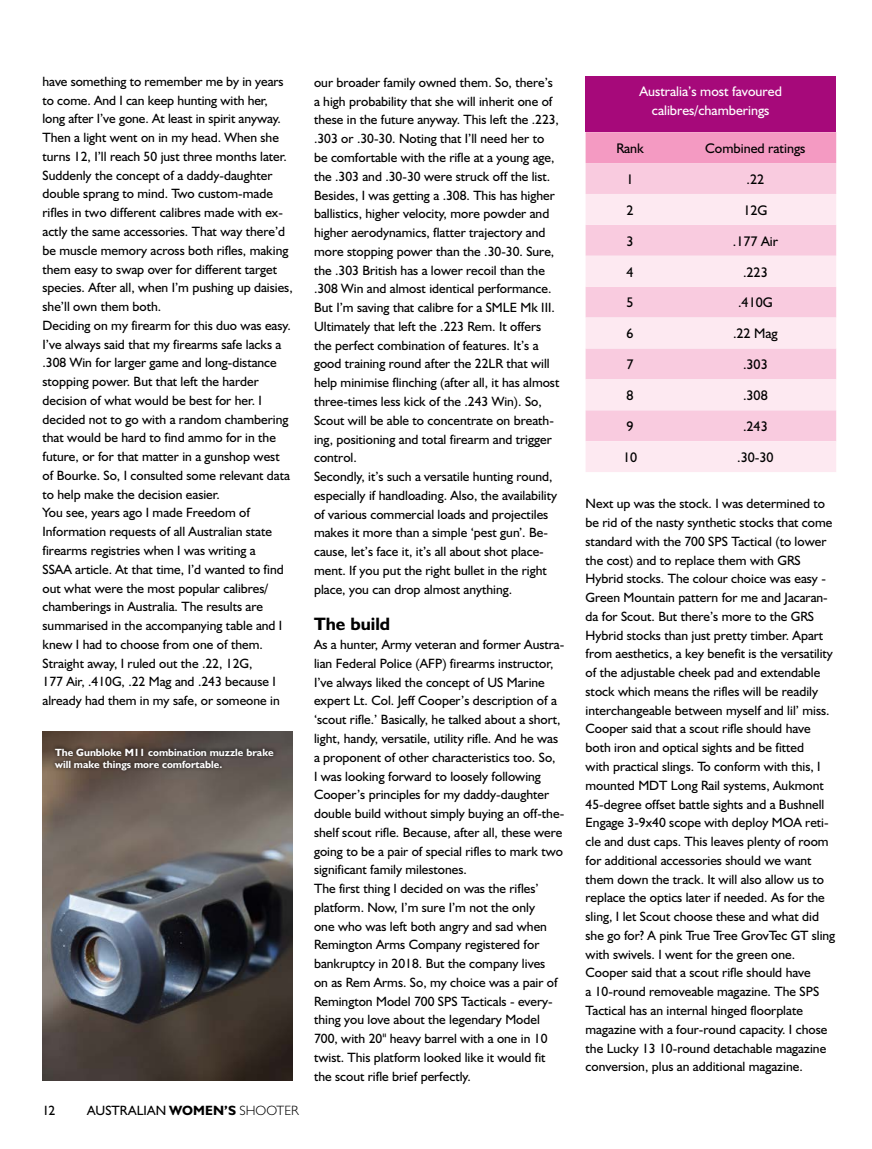
<style>
.page{position:relative;width:872px;height:1149px;background:#fff}
.page>*{position:absolute;margin:0;border:0;box-sizing:border-box;transform-origin:0 0}
.t1{font:700 18px "Humanist 521 BT";color:#000}
.t2{font:13.95px "Humanist 521 BT";color:#000}
.t3{font:13.95px/19.5px "Humanist 521 BT";color:#fff;text-align:center}
.t4{font:13.5px/18.8px "Humanist 521 BT";color:#000}
.t5{font:700 10.5px/12px "Humanist 521 BT";color:#fff}
.s1{font-weight:700}
.s2{font-weight:300}
</style>
<div class="page">
<img style="left:43px;top:731px;width:250px;height:349px">
<div style="left:51px;top:744px;width:226px;height:29px;background:#000;opacity:.75"></div>
<div style="left:585px;top:77px;width:251px;height:55px;background:#a6097a"></div>
<div style="left:585px;top:132px;width:251px;height:31px;background:#f49ac2"></div>
<div style="left:585px;top:163px;width:251px;height:31px;background:#f9cbdf"></div>
<svg style="left:585px;top:194px;width:251px;height:278px;background:#fbdce9"></svg>
<p class="t4" style="left:43px;top:72px;width:252px">have something to remember me by in years to come. And I can keep hunting with her, long after I’ve gone. At least in spirit anyway.<br>Then a light went on in my head. When she turns 12, I’ll reach 50 just three months later.<br>Suddenly the concept of a daddy-daughter double sprang to mind. Two custom-made rifles in two different calibres made with ex&shy;actly the same accessories. That way there’d be muscle memory across both rifles, making them easy to swap over for different target species. After all, when I’m pushing up daisies, she’ll own them both.<br>Deciding on my firearm for this duo was easy.<br>I’ve always said that my firearms safe lacks a .308 Win for larger game and long-distance stopping power. But that left the harder decision of what would be best for her. I decided not to go with a random chambering that would be hard to find ammo for in the future, or for that matter in a gunshop west of Bourke. So, I consulted some relevant data to help make the decision easier.<br>You see, years ago I made Freedom of Information requests of all Australian state firearms registries when I was writing a<br>SSAA article. At that time, I’d wanted to find out what were the most popular calibres/ chamberings in Australia. The results are summarised in the accompanying table and I knew I had to choose from one of them.<br>Straight away, I ruled out the .22, 12G,<br>177 Air, .410G, .22 Mag and .243 because I already had them in my safe, or someone in</p>
<p class="t4" style="left:314px;top:73px;width:247px">our broader family owned them. So, there’s a high probability that she will inherit one of these in the future anyway. This left the .223, .303 or .30-30. Noting that I’ll need her to be comfortable with the rifle at a young age, the .303 and .30-30 were struck off the list.<br>Besides, I was getting a .308. This has higher ballistics, higher velocity, more powder and higher aerodynamics, flatter trajectory and more stopping power than the .30-30. Sure, the .303 British has a lower recoil than the .308 Win and almost identical performance.<br>But I’m saving that calibre for a SMLE Mk III.<br>Ultimately that left the .223 Rem. It offers the perfect combination of features. It’s a good training round after the 22LR that will help minimise flinching (after all, it has almost three-times less kick of the .243 Win). So, Scout will be able to concentrate on breath&shy;ing, positioning and total firearm and trigger control.<br>Secondly, it’s such a versatile hunting round, especially if handloading. Also, the availability of various commercial loads and projectiles makes it more than a simple ‘pest gun’. Be&shy;cause, let’s face it, it’s all about shot place&shy;ment. If you put the right bullet in the right place, you can drop almost anything.</p>
<h1 class="t1" style="left:314px;top:613px;width:78px">The build</h1>
<p class="t4" style="left:314px;top:634px;width:252px">As a hunter, Army veteran and former Austra&shy;lian Federal Police (AFP) firearms instructor, I’ve always liked the concept of US Marine expert Lt. Col. Jeff Cooper’s description of a ‘scout rifle.’ Basically, he talked about a short, light, handy, versatile, utility rifle. And he was a proponent of other characteristics too. So,<br>I was looking forward to loosely following Cooper’s principles for my daddy-daughter double build without simply buying an off-the&shy;shelf scout rifle. Because, after all, these were going to be a pair of special rifles to mark two significant family milestones.<br>The first thing I decided on was the rifles’ platform. Now, I’m sure I’m not the only<br>one who was left both angry and sad when Remington Arms Company registered for bankruptcy in 2018. But the company lives<br>on as Rem Arms. So, my choice was a pair of Remington Model 700 SPS Tacticals - every&shy;thing you love about the legendary Model 700, with 20" heavy barrel with a one in 10 twist. This platform looked like it would fit the scout rifle brief perfectly.</p>
<p class="t5" style="left:55px;top:745px;width:220px">The Gunbloke M11 combination muzzle brake will make things more comfortable.</p>
<p class="t4" style="left:43px;top:1100px;width:14px">12</p>
<p class="t4" style="left:87px;top:1100px;width:213px">AUSTRALIAN <span class="s1">WOMEN’S</span> <span class="s2">SHOOTER</span></p>
<p class="t3" style="left:639px;top:81px;width:144px">Australia’s most favoured calibres/chamberings</p>
<p class="t2" style="left:616px;top:139px;width:29px">Rank</p>
<p class="t2" style="left:705px;top:139px;width:102px">Combined ratings</p>
<p class="t2" style="left:626px;top:170px;width:9px">1</p>
<p class="t2" style="left:746px;top:170px;width:19px">.22</p>
<p class="t2" style="left:626px;top:201px;width:9px">2</p>
<p class="t2" style="left:743px;top:201px;width:26px">12G</p>
<p class="t2" style="left:626px;top:232px;width:9px">3</p>
<p class="t2" style="left:733px;top:232px;width:47px">.177 Air</p>
<p class="t2" style="left:626px;top:263px;width:9px">4</p>
<p class="t2" style="left:743px;top:263px;width:26px">.223</p>
<p class="t2" style="left:626px;top:294px;width:9px">5</p>
<p class="t2" style="left:738px;top:294px;width:36px">.410G</p>
<p class="t2" style="left:626px;top:325px;width:9px">6</p>
<p class="t2" style="left:733px;top:325px;width:46px">.22 Mag</p>
<p class="t2" style="left:626px;top:356px;width:9px">7</p>
<p class="t2" style="left:743px;top:356px;width:26px">.303</p>
<p class="t2" style="left:626px;top:387px;width:9px">8</p>
<p class="t2" style="left:743px;top:387px;width:26px">.308</p>
<p class="t2" style="left:626px;top:417px;width:9px">9</p>
<p class="t2" style="left:743px;top:417px;width:26px">.243</p>
<p class="t2" style="left:623px;top:448px;width:16px">10</p>
<p class="t2" style="left:737px;top:448px;width:38px">.30-30</p>
<p class="t4" style="left:585px;top:494px;width:251px">Next up was the stock. I was determined to be rid of the nasty synthetic stocks that come standard with the 700 SPS Tactical (to lower the cost) and to replace them with GRS Hybrid stocks. The colour choice was easy - Green Mountain pattern for me and Jacaran&shy;da for Scout. But there’s more to the GRS Hybrid stocks than just pretty timber. Apart from aesthetics, a key benefit is the versatility of the adjustable cheek pad and extendable stock which means the rifles will be readily interchangeable between myself and lil’ miss.<br>Cooper said that a scout rifle should have both iron and optical sights and be fitted<br>with practical slings. To conform with this, I mounted MDT Long Rail systems, Aukmont 45-degree offset battle sights and a Bushnell Engage 3-9x40 scope with deploy MOA reti&shy;cle and dust caps. This leaves plenty of room for additional accessories should we want them down the track. It will also allow us to replace the optics later if needed. As for the sling, I let Scout choose these and what did she go for? A pink True Tree GrovTec GT sling with swivels. I went for the green one.<br>Cooper said that a scout rifle should have<br>a 10-round removeable magazine. The SPS Tactical has an internal hinged floorplate magazine with a four-round capacity. I chose the Lucky 13 10-round detachable magazine conversion, plus an additional magazine.</p>
</div>
